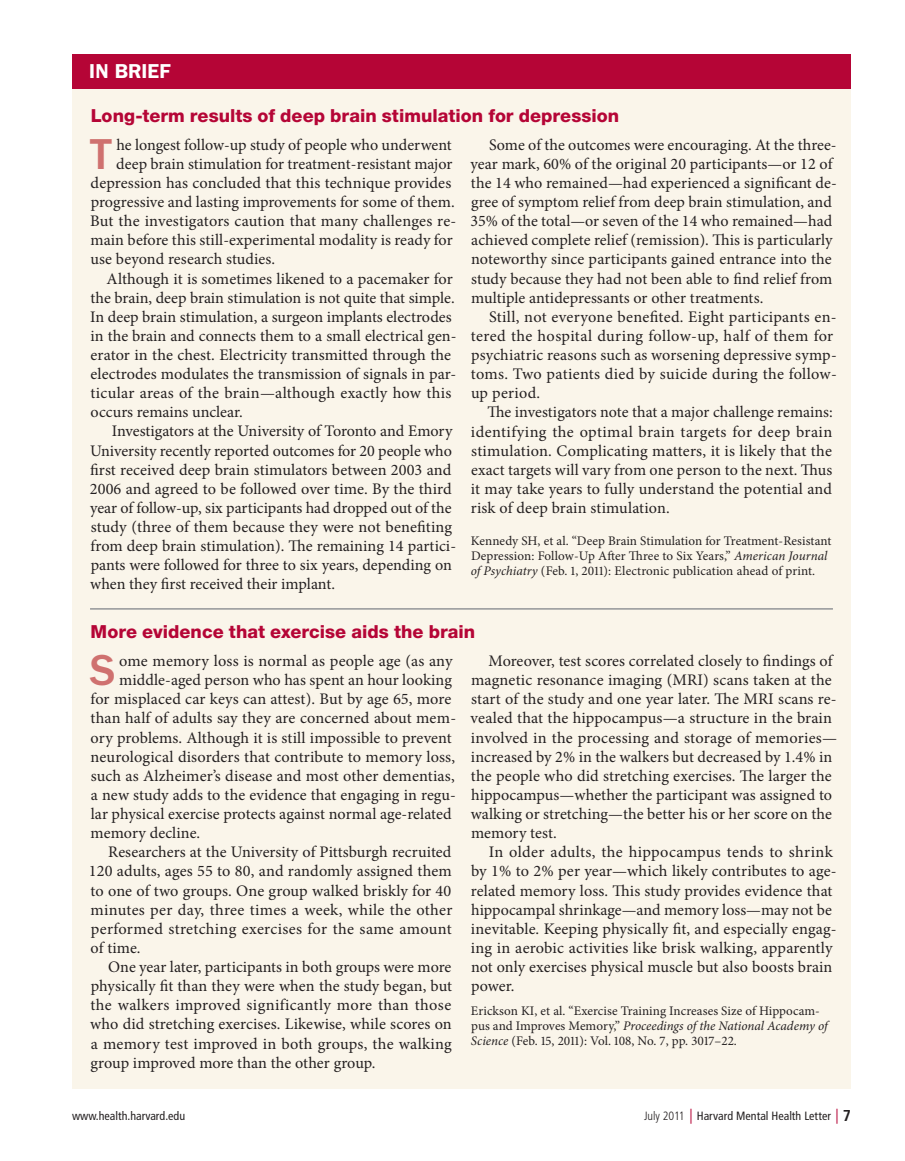
<style>
.page{position:relative;width:905px;height:1161px;background:#fff}
.page>*{position:absolute;margin:0;border:0;box-sizing:border-box;transform-origin:0 0}
.t1{font:500 44.85px "ITC Franklin Gothic Std";color:#cf716f}
.t2{font:600 20.25px "ITC Franklin Gothic Std";color:#fff}
.t3{font:800 18px "Helvetica Neue LT Std";color:#b50536}
.t4{font:16.2px/19px "Minion Pro";letter-spacing:.005em;color:#231f20}
.t5{font:16.2px "Minion Pro";letter-spacing:.025em;color:#231f20}
.t6{font:13.2px/15px "Minion Pro";letter-spacing:.005em;color:#231f20}
.t7{font:condensed 12px "Frutiger LT Std";color:#231f20}
.s1{font-style:italic}
.s2{font-weight:300}
.s3{font-family:"Minion Pro";font-stretch:normal;font-size:15px;color:#b50536}
.s4{font-weight:700;font-size:15.75px}
</style>
<div class="page">
<div style="left:72px;top:86px;width:778px;height:1003px;background:#faf5ea"></div>
<div style="left:72px;top:54px;width:778px;height:35px;background:#b50536"></div>
<hr style="left:90px;top:608px;width:742px;height:2px;background:#939598">
<p class="t2" style="left:89px;top:59px;width:83px">IN BRIEF</p>
<p class="t3" style="left:91px;top:105px;width:530px">Long-term results of deep brain stimulation for depression</p>
<h1 class="t1" style="left:90px;top:129px;width:23px">T</h1>
<p class="t4" style="left:116px;top:135px;width:337px">he longest follow-up study of people who underwent</p>
<p class="t4" style="left:116px;top:154px;width:338px">deep brain stimulation for treatment-resistant major</p>
<p class="t4" style="left:91px;top:173px;width:362px">depression has concluded that this technique provides</p>
<p class="t4" style="left:91px;top:192px;width:365px">progressive and lasting improvements for some of them.</p>
<p class="t4" style="left:90px;top:212px;width:367px">But the investigators caution that many challenges re-</p>
<p class="t4" style="left:91px;top:231px;width:363px">main before this still-experimental modality is ready for</p>
<p class="t4" style="left:91px;top:250px;width:186px">use beyond research studies.</p>
<p class="t4" style="left:107px;top:269px;width:347px">Although it is sometimes likened to a pacemaker for</p>
<p class="t4" style="left:90px;top:288px;width:365px">the brain, deep brain stimulation is not quite that simple.</p>
<p class="t4" style="left:90px;top:307px;width:363px">In deep brain stimulation, a surgeon implants electrodes</p>
<p class="t4" style="left:90px;top:326px;width:367px">in the brain and connects them to a small electrical gen-</p>
<p class="t4" style="left:91px;top:345px;width:362px">erator in the chest. Electricity transmitted through the</p>
<p class="t4" style="left:91px;top:365px;width:367px">electrodes modulates the transmission of signals in par-</p>
<p class="t4" style="left:90px;top:384px;width:362px">ticular areas of the brain—although exactly how this</p>
<p class="t4" style="left:91px;top:403px;width:154px">occurs remains unclear.</p>
<p class="t4" style="left:112px;top:422px;width:342px">Investigators at the University of Toronto and Emory</p>
<p class="t4" style="left:90px;top:441px;width:363px">University recently reported outcomes for 20 people who</p>
<p class="t4" style="left:90px;top:460px;width:362px">first received deep brain stimulators between 2003 and</p>
<p class="t4" style="left:90px;top:479px;width:363px">2006 and agreed to be followed over time. By the third</p>
<p class="t4" style="left:90px;top:498px;width:363px">year of follow-up, six participants had dropped out of the</p>
<p class="t4" style="left:91px;top:518px;width:363px">study (three of them because they were not benefiting</p>
<p class="t4" style="left:91px;top:537px;width:367px">from deep brain stimulation). The remaining 14 partici-</p>
<p class="t4" style="left:91px;top:556px;width:362px">pants were followed for three to six years, depending on</p>
<p class="t4" style="left:90px;top:575px;width:246px">when they first received their implant.</p>
<p class="t4" style="left:470px;top:135px;width:368px;text-indent:19px">Some of the outcomes were encouraging. At the three&shy;year mark, 60% of the original 20 participants—or 12 of the 14 who remained—had experienced a significant de&shy;gree of symptom relief from deep brain stimulation, and 35% of the total—or seven of the 14 who remained—had achieved complete relief (remission). This is particularly noteworthy since participants gained entrance into the study because they had not been able to find relief from multiple antidepressants or other treatments.</p>
<p class="t4" style="left:471px;top:307px;width:367px;text-indent:18px">Still, not everyone benefited. Eight participants en&shy;tered the hospital during follow-up, half of them for psychiatric reasons such as worsening depressive symp&shy;toms. Two patients died by suicide during the follow&shy;up period.</p>
<p class="t4" style="left:471px;top:403px;width:363px;text-align:justify;text-indent:17px">The investigators note that a major challenge remains: identifying the optimal brain targets for deep brain stimulation. Complicating matters, it is likely that the exact targets will vary from one person to the next. Thus it may take years to fully understand the potential and risk of deep brain stimulation.</p>
<p class="t6" style="left:470px;top:533px;width:362px">Kennedy SH, et al. “Deep Brain Stimulation for Treatment-Resistant<br>Depression: Follow-Up After Three to Six Years,” <span class="s1">American Journal of Psychiatry</span> (Feb. 1, 2011): Electronic publication ahead of print.</p>
<p class="t3" style="left:91px;top:621px;width:386px">More evidence that exercise aids the brain</p>
<h1 class="t1" style="left:90px;top:645px;width:27px">S</h1>
<p class="t4" style="left:119px;top:651px;width:335px">ome memory loss is normal as people age (as any</p>
<p class="t4" style="left:119px;top:671px;width:334px">middle-aged person who has spent an hour looking</p>
<p class="t4" style="left:91px;top:690px;width:362px">for misplaced car keys can attest). But by age 65, more</p>
<p class="t4" style="left:90px;top:709px;width:367px">than half of adults say they are concerned about mem-</p>
<p class="t4" style="left:91px;top:728px;width:362px">ory problems. Although it is still impossible to prevent</p>
<p class="t4" style="left:91px;top:747px;width:366px">neurological disorders that contribute to memory loss,</p>
<p class="t4" style="left:91px;top:766px;width:365px">such as Alzheimer’s disease and most other dementias,</p>
<p class="t4" style="left:91px;top:785px;width:367px">a new study adds to the evidence that engaging in regu-</p>
<p class="t4" style="left:91px;top:804px;width:362px">lar physical exercise protects against normal age-related</p>
<p class="t4" style="left:91px;top:824px;width:111px">memory decline.</p>
<p class="t4" style="left:108px;top:843px;width:345px">Researchers at the University of Pittsburgh recruited</p>
<p class="t4" style="left:89px;top:862px;width:364px">120 adults, ages 55 to 80, and randomly assigned them</p>
<p class="t4" style="left:90px;top:881px;width:362px">to one of two groups. One group walked briskly for 40</p>
<p class="t4" style="left:91px;top:900px;width:363px">minutes per day, three times a week, while the other</p>
<p class="t4" style="left:91px;top:919px;width:362px">performed stretching exercises for the same amount</p>
<p class="t4" style="left:91px;top:938px;width:51px">of time.</p>
<p class="t4" style="left:108px;top:957px;width:345px">One year later, participants in both groups were more</p>
<p class="t4" style="left:91px;top:977px;width:363px">physically fit than they were when the study began, but</p>
<p class="t5" style="left:90px;top:994px;width:362px">the walkers improved significantly more than those</p>
<p class="t4" style="left:90px;top:1015px;width:363px">who did stretching exercises. Likewise, while scores on</p>
<p class="t4" style="left:91px;top:1034px;width:362px">a memory test improved in both groups, the walking</p>
<p class="t4" style="left:91px;top:1053px;width:286px">group improved more than the other group.</p>
<p class="t4" style="left:470px;top:651px;width:368px;text-indent:18px">Moreover, test scores correlated closely to findings of magnetic resonance imaging (MRI) scans taken at the start of the study and one year later. The MRI scans re&shy;vealed that the hippocampus—a structure in the brain involved in the processing and storage of memories— increased by 2% in the walkers but decreased by 1.4% in the people who did stretching exercises. The larger the hippocampus—whether the participant was assigned to walking or stretching—the better his or her score on the memory test.</p>
<p class="t4" style="left:471px;top:843px;width:367px;text-indent:18px">In older adults, the hippocampus tends to shrink by 1% to 2% per year—which likely contributes to age&shy;related memory loss. This study provides evidence that hippocampal shrinkage—and memory loss—may not be inevitable. Keeping physically fit, and especially engag&shy;ing in aerobic activities like brisk walking, apparently not only exercises physical muscle but also boosts brain power.</p>
<p class="t6" style="left:471px;top:1003px;width:358px">Erickson KI, et al. “Exercise Training Increases Size of Hippocam&shy;pus and Improves Memory,” <span class="s1">Proceedings of the National Academy of<br>Science</span> (Feb. 15, 2011): Vol. 108, No. 7, pp. 3017–22.</p>
<p class="t7" style="left:72px;top:1109px;width:115px">www.health.harvard.edu</p>
<p class="t7" style="left:644px;top:1109px;width:208px"><span class="s2">July 2011</span> <span class="s3">|</span> Harvard Mental Health Letter <span class="s3">|</span> <span class="s4">7</span></p>
</div>
